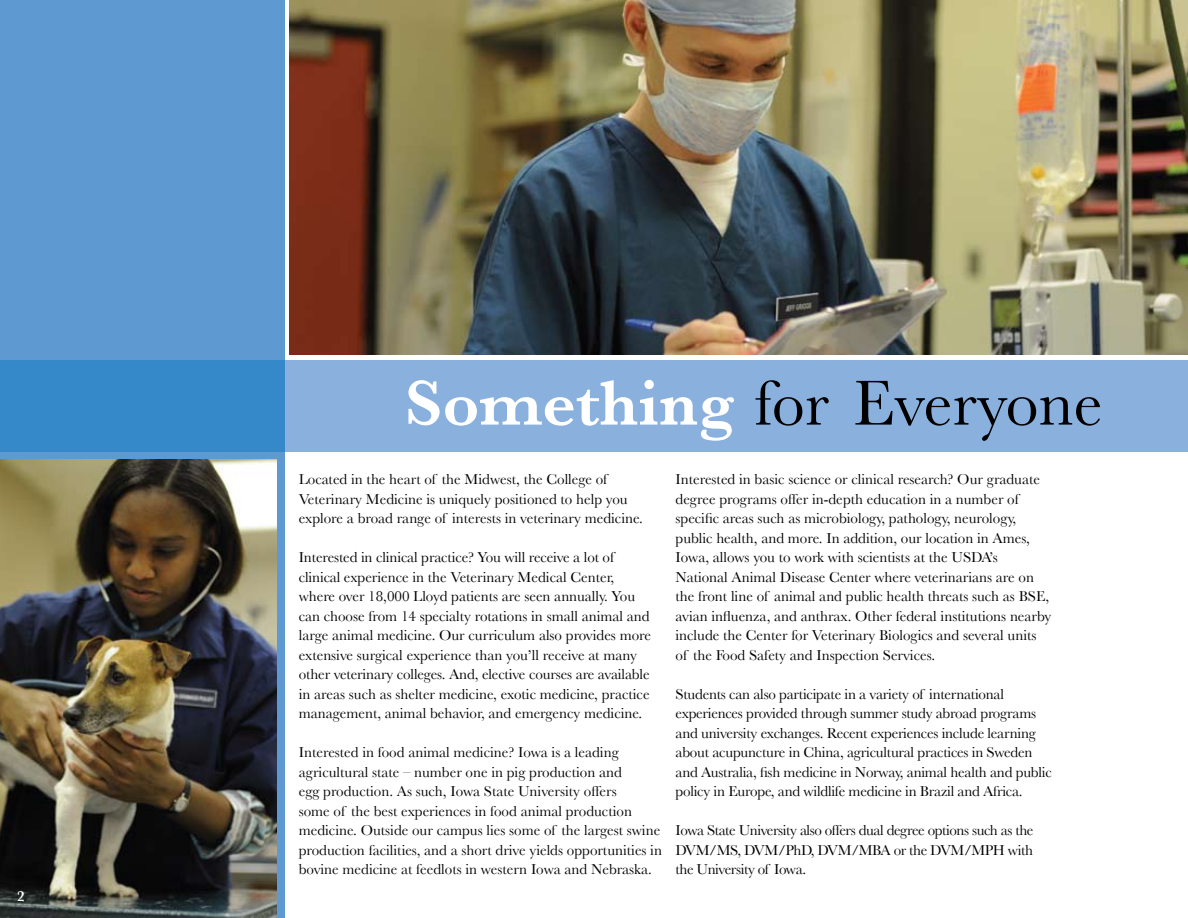
<style>
.page{position:relative;width:1188px;height:918px;background:#fff}
.page>*{position:absolute;margin:0;border:0;box-sizing:border-box;transform-origin:0 0}
.t1{font:66px "Baskerville";color:#000}
.t2{font:15px/19.5px "Baskerville";color:#000}
.t3{font:600 15px "Baskerville";color:#fff}
.s1{font-weight:600;color:#fff}
</style>
<div class="page">
<div style="left:0;top:0;width:285px;height:918px;background:#5f99d2"></div>
<img style="left:0;top:459px;width:277px;height:459px">
<img style="left:290px;top:0;width:898px;height:354px">
<div style="left:285px;top:360px;width:903px;height:92px;background:#8ab0dd"></div>
<div style="left:0;top:360px;width:285px;height:92px;background:#3589c9"></div>
<p class="t3" style="left:17px;top:887px;width:9px">2</p>
<h1 class="t1" style="left:405px;top:364px;width:699px"><span class="s1">Something</span> for Everyone</h1>
<p class="t2" style="left:676px;top:469px;width:377px">Interested in basic science or clinical research? Our graduate degree programs offer in-depth education in a number of specific areas such as microbiology, pathology, neurology, public health, and more. In addition, our location in Ames, Iowa, allows you to work with scientists at the USDA’s National Animal Disease Center where veterinarians are on the front line of animal and public health threats such as BSE, avian influenza, and anthrax. Other federal institutions nearby include the Center for Veterinary Biologics and several units of the Food Safety and Inspection Services.</p>
<p class="t2" style="left:676px;top:684px;width:378px">Students can also participate in a variety of international experiences provided through summer study abroad programs and university exchanges. Recent experiences include learning about acupuncture in China, agricultural practices in Sweden and Australia, fish medicine in Norway, animal health and public policy in Europe, and wildlife medicine in Brazil and Africa.</p>
<p class="t2" style="left:676px;top:820px;width:360px;text-align:justify">Iowa State University also offers dual degree options such as the DVM/MS, DVM/PhD, DVM/MBA or the DVM/MPH with the University of Iowa.</p>
<p class="t2" style="left:299px;top:469px;width:346px">Located in the heart of the Midwest, the College of<br>Veterinary Medicine is uniquely positioned to help you explore a broad range of interests in veterinary medicine.</p>
<p class="t2" style="left:299px;top:547px;width:354px">Interested in clinical practice? You will receive a lot of clinical experience in the Veterinary Medical Center, where over 18,000 Lloyd patients are seen annually. You can choose from 14 specialty rotations in small animal and large animal medicine. Our curriculum also provides more extensive surgical experience than you’ll receive at many other veterinary colleges. And, elective courses are available in areas such as shelter medicine, exotic medicine, practice management, animal behavior, and emergency medicine.</p>
<p class="t2" style="left:299px;top:742px;width:365px">Interested in food animal medicine? Iowa is a leading agricultural state – number one in pig production and<br>egg production. As such, Iowa State University offers<br>some of the best experiences in food animal production medicine. Outside our campus lies some of the largest swine production facilities, and a short drive yields opportunities in bovine medicine at feedlots in western Iowa and Nebraska.</p>
</div>
